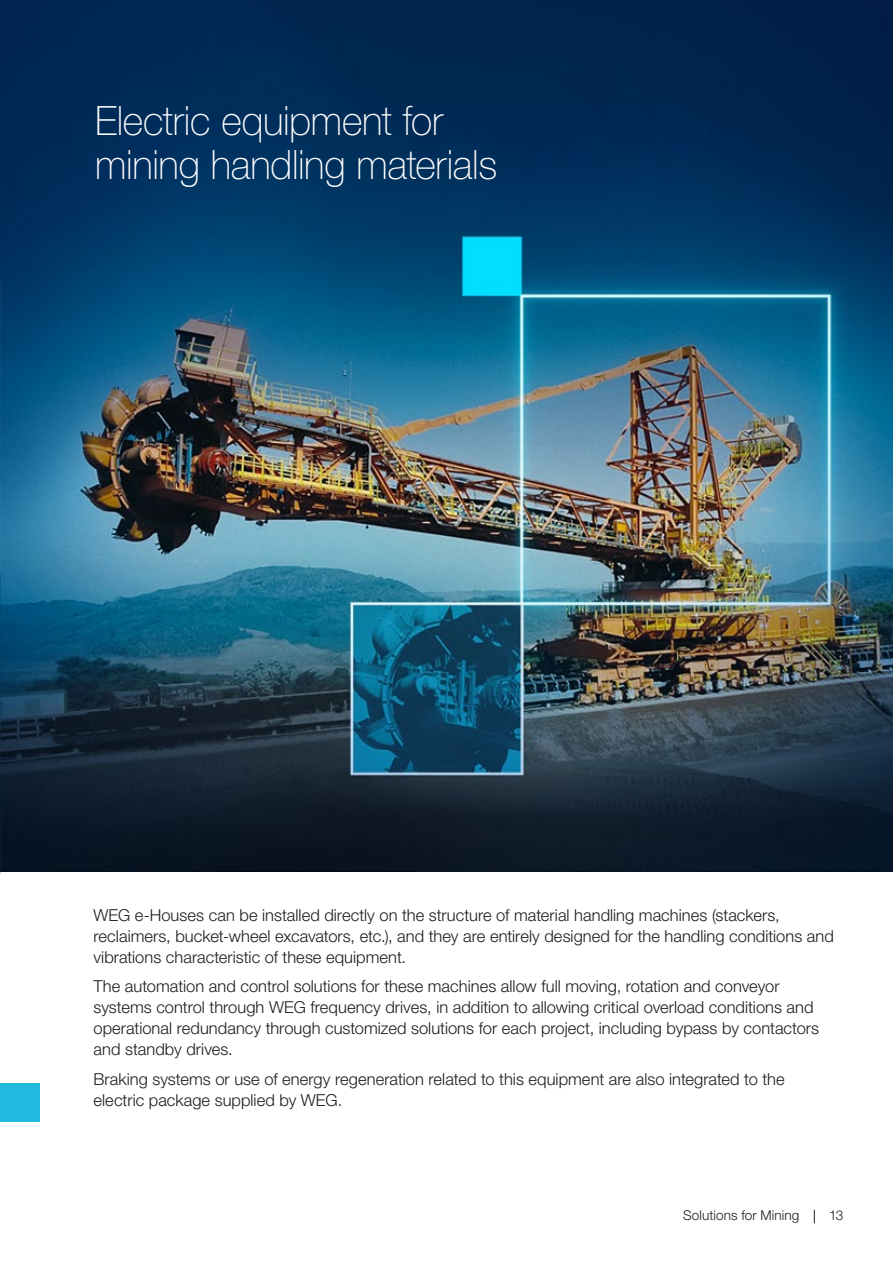
<style>
.page{position:relative;width:893px;height:1263px;background:#fff}
.page>*{position:absolute;margin:0;border:0;box-sizing:border-box;transform-origin:0 0}
.t1{font:100 40.5px/43.5px "Helvetica Neue LT Pro";letter-spacing:-.01em;color:#fff}
.t2{font:300 16.5px/21px "Helvetica Neue LT Pro";color:#1d1d1b}
.t3{font:300 13.5px "Helvetica Neue LT Pro";letter-spacing:.01em;color:#1d1d1b}
</style>
<div class="page">
<svg style="left:814px;top:1210px;width:1px;height:13px"></svg>
<img style="left:0;top:0;width:893px;height:872px">
<div style="left:0;top:1083px;width:40px;height:39px;background:#20badf"></div>
<h1 class="t1" style="left:95px;top:99px;width:403px">Electric equipment for mining handling materials</h1>
<p class="t2" style="left:94px;top:904px;width:742px">WEG e-Houses can be installed directly on the structure of material handling machines (stackers, reclaimers, bucket-wheel excavators, etc.), and they are entirely designed for the handling conditions and vibrations characteristic of these equipment.</p>
<p class="t2" style="left:94px;top:975px;width:727px">The automation and control solutions for these machines allow full moving, rotation and conveyor systems control through WEG frequency drives, in addition to allowing critical overload conditions and operational redundancy through customized solutions for each project, including bypass by contactors and standby drives.</p>
<p class="t2" style="left:94px;top:1068px;width:693px">Braking systems or use of energy regeneration related to this equipment are also integrated to the electric package supplied by WEG.</p>
<p class="t3" style="left:683px;top:1207px;width:118px">Solutions for Mining</p>
<p class="t3" style="left:829px;top:1207px;width:16px">13</p>
</div>
